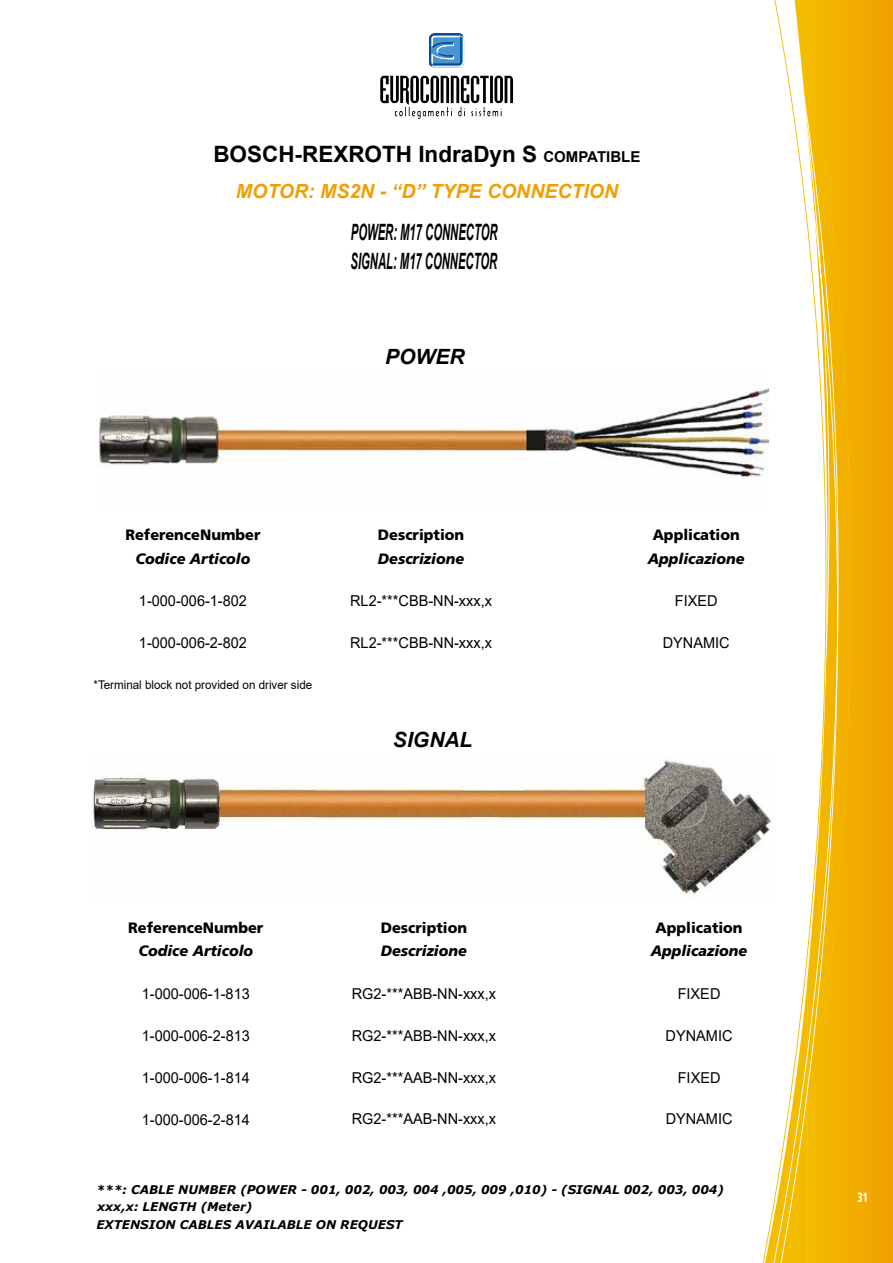
<style>
.page{position:relative;width:893px;height:1263px;background:#fff}
.page>*{position:absolute;margin:0;border:0;box-sizing:border-box;transform-origin:0 0}
.t1{font:italic 700 22.5px "Arial";color:#000;scale:.5 1}
.t2{font:700 22.5px "Arial";color:#000}
.t3{font:italic 700 21px "Arial";letter-spacing:.005em;color:#000}
.t4{font:italic 700 19.5px "Arial";color:#f19f00}
.t5{font:15px "Arial";color:#000}
.t6{font:900 15px "Frutiger LT Std";color:#000}
.t7{font:italic 900 15px "Frutiger LT Std";color:#000}
.t8{font:900 condensed 13.5px "Frutiger LT Std";color:#fff;scale:.75 1}
.t9{font:italic 700 12px/17.5px "Verdana";color:#000}
.t10{font:12px "Arial";color:#000}
.s1{font-size:15px}
</style>
<div class="page">
<div style="left:881px;top:0;width:12px;height:1263px;background:#f1a100"></div>
<svg style="left:762px;top:0;width:119px;height:1263px"></svg>
<svg style="left:380px;top:76px;width:133px;height:43px"></svg>
<svg style="left:429px;top:33px;width:35px;height:35px"></svg>
<svg style="left:429px;top:33px;width:35px;height:34px"></svg>
<img style="left:96px;top:373px;width:672px;height:136px">
<img style="left:92px;top:754px;width:683px;height:148px">
<h1 class="t2" style="left:213px;top:138px;width:428px">BOSCH-REXROTH IndraDyn S <span class="s1">COMPATIBLE</span></h1>
<h3 class="t4" style="left:236px;top:178px;width:384px">MOTOR: MS2N - “D” TYPE CONNECTION</h3>
<h1 class="t1" style="left:351px;top:217px;width:295px">POWER: M17 CONNECTOR</h1>
<h1 class="t1" style="left:351px;top:246px;width:295px">SIGNAL: M17 CONNECTOR</h1>
<h2 class="t3" style="left:385px;top:342px;width:81px">POWER</h2>
<p class="t6" style="left:125px;top:526px;width:137px">ReferenceNumber</p>
<p class="t6" style="left:378px;top:526px;width:88px">Description</p>
<p class="t6" style="left:653px;top:526px;width:89px">Application</p>
<p class="t7" style="left:136px;top:550px;width:116px">Codice Articolo</p>
<p class="t7" style="left:378px;top:549px;width:88px">Descrizione</p>
<p class="t7" style="left:648px;top:549px;width:98px">Applicazione</p>
<p class="t5" style="left:139px;top:591px;width:110px">1-000-006-1-802</p>
<p class="t5" style="left:350px;top:591px;width:143px">RL2-***CBB-NN-xxx,x</p>
<p class="t5" style="left:675px;top:591px;width:44px">FIXED</p>
<p class="t5" style="left:139px;top:633px;width:110px">1-000-006-2-802</p>
<p class="t5" style="left:350px;top:632px;width:143px">RL2-***CBB-NN-xxx,x</p>
<p class="t5" style="left:663px;top:632px;width:68px">DYNAMIC</p>
<p class="t10" style="left:94px;top:676px;width:220px">*Terminal block not provided on driver side</p>
<h2 class="t3" style="left:393px;top:725px;width:81px">SIGNAL</h2>
<p class="t6" style="left:128px;top:918px;width:137px">ReferenceNumber</p>
<p class="t6" style="left:381px;top:918px;width:88px">Description</p>
<p class="t6" style="left:655px;top:918px;width:89px">Application</p>
<p class="t7" style="left:138px;top:942px;width:116px">Codice Articolo</p>
<p class="t7" style="left:381px;top:942px;width:88px">Descrizione</p>
<p class="t7" style="left:651px;top:942px;width:98px">Applicazione</p>
<p class="t5" style="left:142px;top:983px;width:110px">1-000-006-1-813</p>
<p class="t5" style="left:352px;top:983px;width:146px">RG2-***ABB-NN-xxx,x</p>
<p class="t5" style="left:678px;top:983px;width:44px">FIXED</p>
<p class="t5" style="left:142px;top:1025px;width:110px">1-000-006-2-813</p>
<p class="t5" style="left:352px;top:1025px;width:146px">RG2-***ABB-NN-xxx,x</p>
<p class="t5" style="left:666px;top:1025px;width:68px">DYNAMIC</p>
<p class="t5" style="left:142px;top:1067px;width:110px">1-000-006-1-814</p>
<p class="t5" style="left:352px;top:1067px;width:146px">RG2-***AAB-NN-xxx,x</p>
<p class="t5" style="left:678px;top:1067px;width:44px">FIXED</p>
<p class="t5" style="left:142px;top:1109px;width:110px">1-000-006-2-814</p>
<p class="t5" style="left:352px;top:1109px;width:146px">RG2-***AAB-NN-xxx,x</p>
<p class="t5" style="left:666px;top:1109px;width:68px">DYNAMIC</p>
<p class="t9" style="left:96px;top:1180px;width:629px">***: CABLE NUMBER (POWER - 001, 002, 003, 004 ,005, 009 ,010) - (SIGNAL 002, 003, 004) xxx,x: LENGTH (Meter)<br>EXTENSION CABLES AVAILABLE ON REQUEST</p>
<p class="t8" style="left:858px;top:1189px;width:16px">31</p>
</div>
